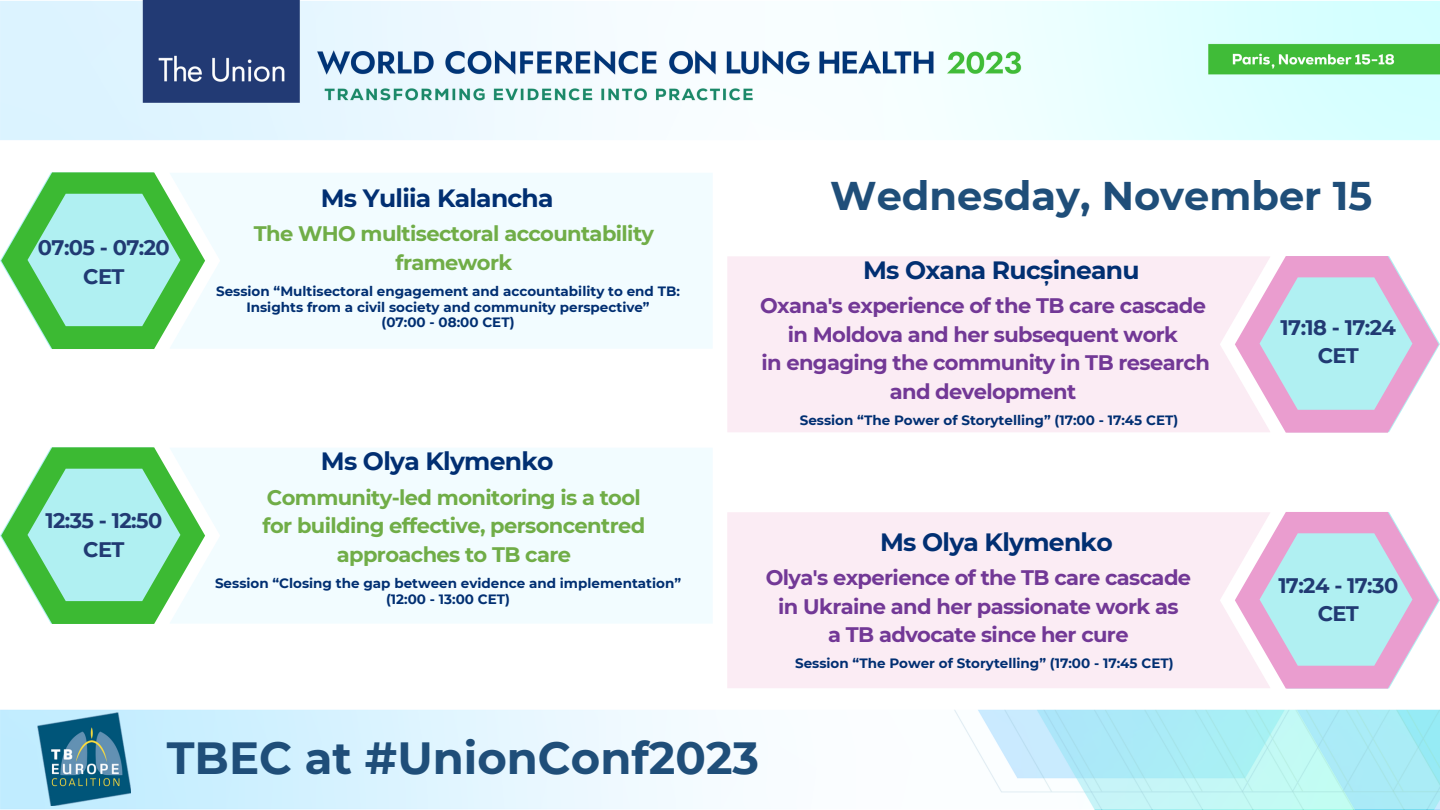
<style>
.page{position:relative;width:1440px;height:810px;background:#fff}
.page>*{position:absolute;margin:0;border:0;box-sizing:border-box;transform-origin:0 0}
.t1{font:700 45px "Montserrat";color:#1f4e79}
.t2{font:700 40px "Montserrat";color:#1f4e79}
.t3{font:700 25px "Montserrat";letter-spacing:-.03em;color:#012f72}
.t4{font:700 21px "Montserrat";letter-spacing:-.03em;color:#723896}
.t5{font:700 21px/28.5px "Montserrat";letter-spacing:-.03em;color:#70ad47;text-align:center}
.t6{font:700 21px "Montserrat";letter-spacing:-.03em;color:#213a73}
.t7{font:700 13.5px/15.8px "Montserrat";color:#012f72;text-align:center}
</style>
<div class="page">
<img style="left:0;top:0;width:1440px;height:810px">
<div style="left:205px;top:173px;width:508px;height:176px;background:#f2fcff"></div>
<svg style="left:0;top:172px;width:205px;height:177px"></svg>
<div style="left:205px;top:448px;width:508px;height:176px;background:#f2fcff"></div>
<svg style="left:0;top:447px;width:205px;height:177px"></svg>
<div style="left:727px;top:256px;width:508px;height:176px;background:#fbecf4"></div>
<svg style="left:1235px;top:256px;width:205px;height:176px"></svg>
<div style="left:727px;top:512px;width:508px;height:176px;background:#fbecf4"></div>
<svg style="left:1235px;top:512px;width:205px;height:177px"></svg>
<img style="left:38px;top:712px;width:92px;height:94px">
<p class="t6" style="left:38px;top:235px;width:133px">07:05 - 07:20</p>
<p class="t6" style="left:83px;top:264px;width:43px">CET</p>
<p class="t3" style="left:321px;top:182px;width:234px">Ms Yuliia Kalancha</p>
<p class="t5" style="left:254px;top:219px;width:402px">The WHO multisectoral accountability framework</p>
<p class="t7" style="left:216px;top:283px;width:465px">Session “Multisectoral engagement and accountability to end TB:<br>Insights from a civil society and community perspective”</p>
<p class="t7" style="left:382px;top:315px;width:134px">(07:00 - 08:00 CET)</p>
<p class="t6" style="left:45px;top:508px;width:118px">12:35 - 12:50</p>
<p class="t6" style="left:83px;top:536px;width:43px">CET</p>
<p class="t3" style="left:321px;top:446px;width:234px">Ms Olya Klymenko</p>
<p class="t5" style="left:267px;top:483px;width:376px">Community-led monitoring is a tool</p>
<p class="t5" style="left:263px;top:511px;width:384px">for building effective, personcentred approaches to TB care</p>
<p class="t7" style="left:215px;top:575px;width:468px">Session “Closing the gap between evidence and implementation”</p>
<p class="t7" style="left:386px;top:591px;width:125px">(12:00 - 13:00 CET)</p>
<p class="t2" style="left:830px;top:171px;width:544px">Wednesday, November 15</p>
<p class="t3" style="left:863px;top:254px;width:278px">Ms Oxana Rucșineanu</p>
<p class="t4" style="left:760px;top:293px;width:447px">Oxana's experience of the TB care cascade</p>
<p class="t4" style="left:788px;top:321px;width:392px">in Moldova and her subsequent work</p>
<p class="t4" style="left:761px;top:350px;width:450px">in engaging the community in TB research</p>
<p class="t4" style="left:890px;top:378px;width:188px">and development</p>
<p class="t7" style="left:800px;top:412px;width:380px">Session “The Power of Storytelling” (17:00 - 17:45 CET)</p>
<p class="t3" style="left:880px;top:527px;width:234px">Ms Olya Klymenko</p>
<p class="t4" style="left:766px;top:565px;width:427px">Olya's experience of the TB care cascade</p>
<p class="t4" style="left:778px;top:594px;width:402px">in Ukraine and her passionate work as</p>
<p class="t4" style="left:828px;top:622px;width:302px">a TB advocate since her cure</p>
<p class="t7" style="left:795px;top:656px;width:380px">Session “The Power of Storytelling” (17:00 - 17:45 CET)</p>
<p class="t6" style="left:1281px;top:314px;width:117px">17:18 - 17:24</p>
<p class="t6" style="left:1318px;top:343px;width:43px">CET</p>
<p class="t6" style="left:1278px;top:572px;width:121px">17:24 - 17:30</p>
<p class="t6" style="left:1318px;top:601px;width:43px">CET</p>
<p class="t1" style="left:167px;top:731px;width:594px">TBEC at #UnionConf2023</p>
</div>
